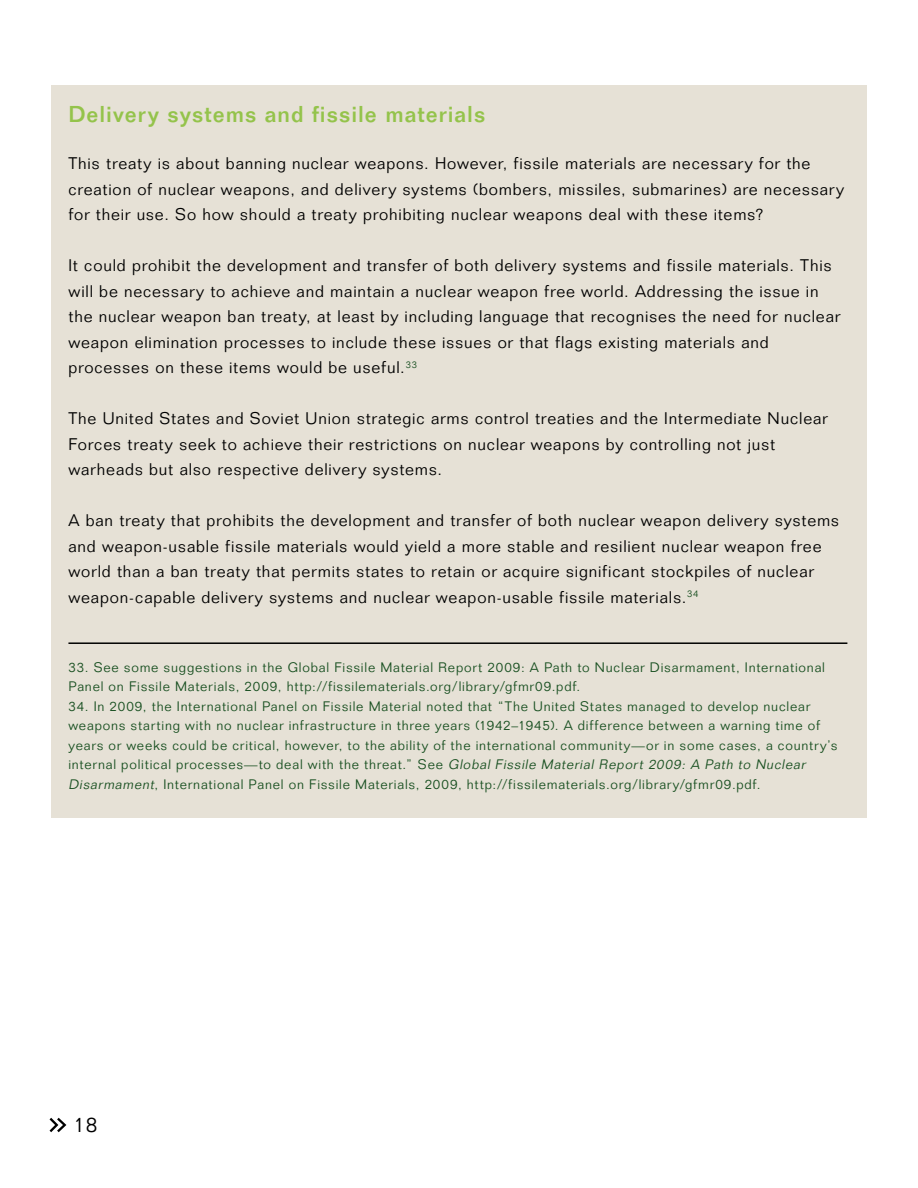
<style>
.page{position:relative;width:918px;height:1188px;background:#fff}
.page>*{position:absolute;margin:0;border:0;box-sizing:border-box;transform-origin:0 0}
.t1{font:500 22.5px "Folio Std";letter-spacing:.045em;color:#94c34b}
.t2{font:300 21px "Folio Std";color:#000}
.t3{font:300 16.5px/25.5px "Folio Std";letter-spacing:.05em;color:#000}
.t4{font:300 13.5px/19.5px "Folio Std";letter-spacing:.06em;color:#195021}
.s1{font-style:italic}
</style>
<div class="page">
<svg style="left:49px;top:1117px;width:18px;height:16px"></svg>
<div style="left:51px;top:85px;width:816px;height:733px;background:#e6e1d6"></div>
<hr style="left:68px;top:642px;width:779px;height:2px;background:#000">
<h1 class="t1" style="left:68px;top:101px;width:418px">Delivery systems and fissile materials</h1>
<p class="t3" style="left:68px;top:151px;width:777px">This treaty is about banning nuclear weapons. However, fissile materials are necessary for the creation of nuclear weapons, and delivery systems (bombers, missiles, submarines) are necessary for their use. So how should a treaty prohibiting nuclear weapons deal with these items?</p>
<p class="t3" style="left:68px;top:253px;width:773px">It could prohibit the development and transfer of both delivery systems and fissile materials. This will be necessary to achieve and maintain a nuclear weapon free world. Addressing the issue in the nuclear weapon ban treaty, at least by including language that recognises the need for nuclear weapon elimination processes to include these issues or that flags existing materials and processes on these items would be useful.<sup>33</sup></p>
<p class="t3" style="left:68px;top:406px;width:761px">The United States and Soviet Union strategic arms control treaties and the Intermediate Nuclear<br>Forces treaty seek to achieve their restrictions on nuclear weapons by controlling not just warheads but also respective delivery systems.</p>
<p class="t3" style="left:68px;top:508px;width:772px">A ban treaty that prohibits the development and transfer of both nuclear weapon delivery systems and weapon-usable fissile materials would yield a more stable and resilient nuclear weapon free world than a ban treaty that permits states to retain or acquire significant stockpiles of nuclear weapon-capable delivery systems and nuclear weapon-usable fissile materials.<sup>34</sup></p>
<p class="t4" style="left:68px;top:657px;width:758px">33. See some suggestions in the Global Fissile Material Report 2009: A Path to Nuclear Disarmament, International<br>Panel on Fissile Materials, 2009, http://fissilematerials.org/library/gfmr09.pdf.</p>
<p class="t4" style="left:68px;top:696px;width:771px">34. In 2009, the International Panel on Fissile Material noted that “The United States managed to develop nuclear weapons starting with no nuclear infrastructure in three years (1942–1945). A difference between a warning time of years or weeks could be critical, however, to the ability of the international community—or in some cases, a country’s internal political processes—to deal with the threat.” See <span class="s1">Global Fissile Material Report 2009: A Path to Nuclear Disarmament</span>, International Panel on Fissile Materials, 2009, http://fissilematerials.org/library/gfmr09.pdf.</p>
<p class="t2" style="left:74px;top:1112px;width:25px">18</p>
</div>
